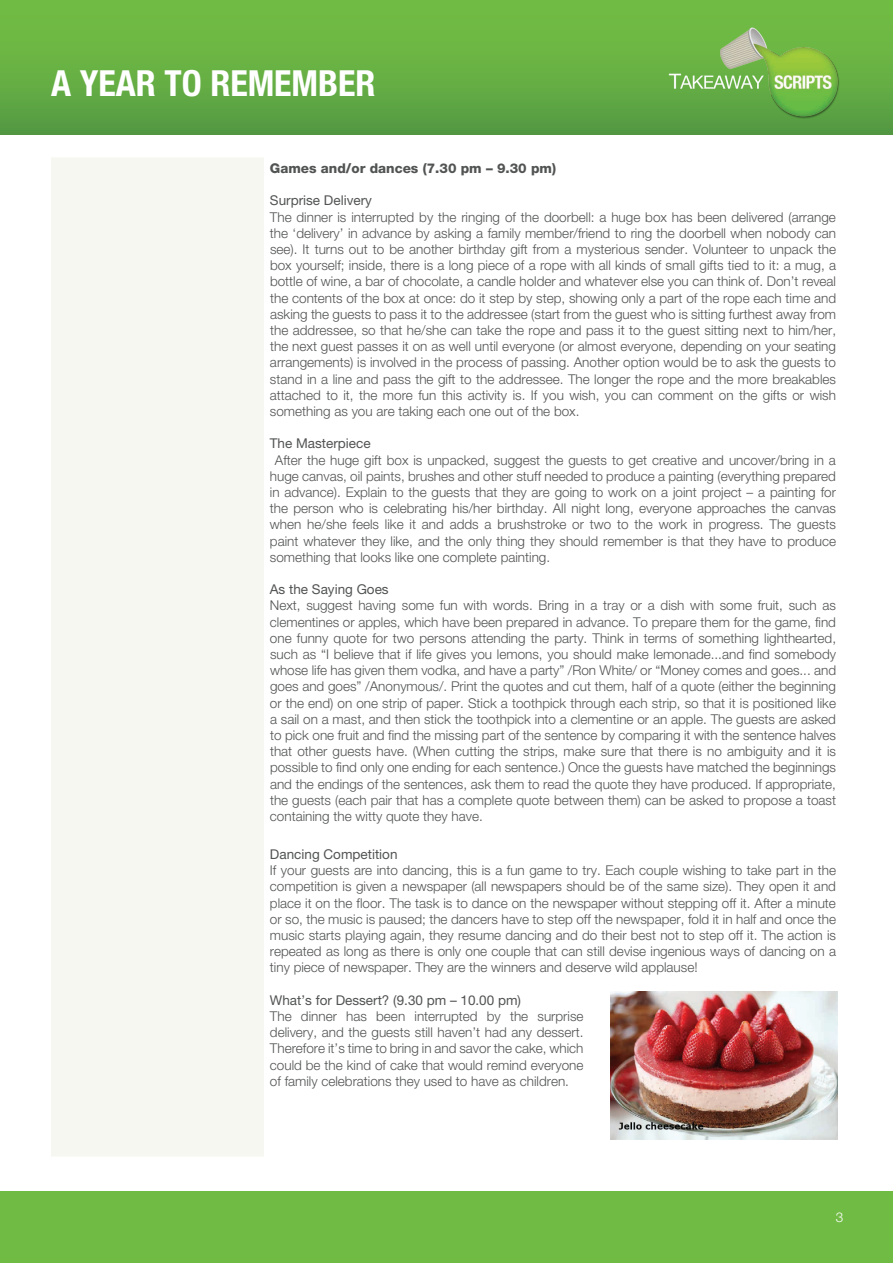
<style>
.page{position:relative;width:893px;height:1263px;background:#fff}
.page>*{position:absolute;margin:0;border:0;box-sizing:border-box;transform-origin:0 0}
.t1{font:700 condensed 36px "Helvetica Neue LT Std";color:#fff}
.t2{font:300 13.5px/16.2px "Helvetica Neue LT Pro";color:#525353;text-align:justify}
.t3{font:13.5px "Helvetica Neue LT Pro";color:#525353}
.t4{font:800 13.5px "Helvetica Neue LT Pro";color:#525353}
.t5{font:300 13.5px "Helvetica Neue LT Pro";color:#fff}
</style>
<div class="page">
<div style="left:0;top:0;width:893px;height:135px;background:linear-gradient(to bottom,#76c144,#579d43)"></div>
<div style="left:0;top:1192px;width:893px;height:71px;background:#70bb44"></div>
<img style="left:668px;top:26px;width:174px;height:93px">
<div style="left:51px;top:158px;width:213px;height:998px;background:#f6f7f1"></div>
<img style="left:611px;top:991px;width:227px;height:149px">
<h1 class="t1" style="left:51px;top:61px;width:326px">A YEAR TO REMEMBER</h1>
<p class="t4" style="left:270px;top:160px;width:288px">Games and/or dances (7.30 pm – 9.30 pm)</p>
<p class="t3" style="left:270px;top:192px;width:103px">Surprise Delivery</p>
<p class="t2" style="left:270px;top:208px;width:568px">The dinner is interrupted by the ringing of the doorbell: a huge box has been delivered (arrange the ‘delivery’ in advance by asking a family member/friend to ring the doorbell when nobody can see). It turns out to be another birthday gift from a mysterious sender. Volunteer to unpack the box yourself; inside, there is a long piece of a rope with all kinds of small gifts tied to it: a mug, a bottle of wine, a bar of chocolate, a candle holder and whatever else you can think of. Don’t reveal the contents of the box at once: do it step by step, showing only a part of the rope each time and asking the guests to pass it to the addressee (start from the guest who is sitting furthest away from the addressee, so that he/she can take the rope and pass it to the guest sitting next to him/her, the next guest passes it on as well until everyone (or almost everyone, depending on your seating arrangements) is involved in the process of passing. Another option would be to ask the guests to stand in a line and pass the gift to the addressee. The longer the rope and the more breakables attached to it, the more fun this activity is. If you wish, you can comment on the gifts or wish something as you are taking each one out of the box.</p>
<p class="t3" style="left:270px;top:435px;width:102px">The Masterpiece</p>
<p class="t2" style="left:270px;top:451px;width:568px;text-indent:5px">After the huge gift box is unpacked, suggest the guests to get creative and uncover/bring in a huge canvas, oil paints, brushes and other stuff needed to produce a painting (everything prepared in advance). Explain to the guests that they are going to work on a joint project – a painting for the person who is celebrating his/her birthday. All night long, everyone approaches the canvas when he/she feels like it and adds a brushstroke or two to the work in progress. The guests paint whatever they like, and the only thing they should remember is that they have to produce something that looks like one complete painting.</p>
<p class="t3" style="left:270px;top:581px;width:120px">As the Saying Goes</p>
<p class="t2" style="left:270px;top:597px;width:568px">Next, suggest having some fun with words. Bring in a tray or a dish with some fruit, such as clementines or apples, which have been prepared in advance. To prepare them for the game, find one funny quote for two persons attending the party. Think in terms of something lighthearted, such as “I believe that if life gives you lemons, you should make lemonade...and find somebody whose life has given them vodka, and have a party” /Ron White/ or “Money comes and goes... and goes and goes” /Anonymous/. Print the quotes and cut them, half of a quote (either the beginning or the end) on one strip of paper. Stick a toothpick through each strip, so that it is positioned like a sail on a mast, and then stick the toothpick into a clementine or an apple. The guests are asked to pick one fruit and find the missing part of the sentence by comparing it with the sentence halves that other guests have. (When cutting the strips, make sure that there is no ambiguity and it is possible to find only one ending for each sentence.) Once the guests have matched the beginnings and the endings of the sentences, ask them to read the quote they have produced. If appropriate, the guests (each pair that has a complete quote between them) can be asked to propose a toast containing the witty quote they have.</p>
<p class="t3" style="left:270px;top:846px;width:129px">Dancing Competition</p>
<p class="t2" style="left:270px;top:862px;width:568px">If your guests are into dancing, this is a fun game to try. Each couple wishing to take part in the competition is given a newspaper (all newspapers should be of the same size). They open it and place it on the floor. The task is to dance on the newspaper without stepping off it. After a minute or so, the music is paused; the dancers have to step off the newspaper, fold it in half and once the music starts playing again, they resume dancing and do their best not to step off it. The action is repeated as long as there is only one couple that can still devise ingenious ways of dancing on a tiny piece of newspaper. They are the winners and deserve wild applause!</p>
<p class="t3" style="left:270px;top:991px;width:253px">What’s for Dessert? (9.30 pm – 10.00 pm)</p>
<p class="t2" style="left:270px;top:1008px;width:315px">The dinner has been interrupted by the surprise delivery, and the guests still haven’t had any dessert.<br>Therefore it’s time to bring in and savor the cake, which could be the kind of cake that would remind everyone of family celebrations they used to have as children.</p>
<p class="t5" style="left:836px;top:1208px;width:9px">3</p>
</div>
